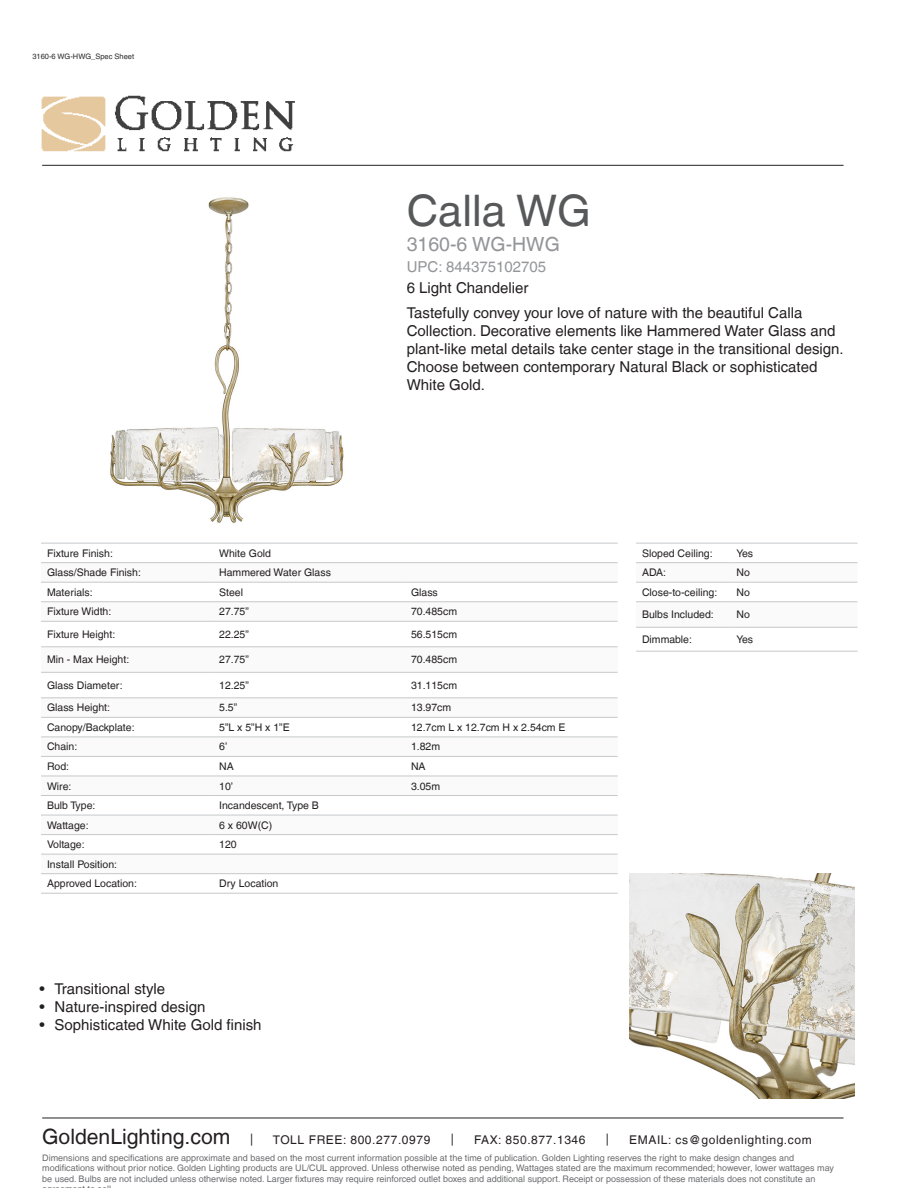
<style>
.page{position:relative;width:918px;height:1188px;background:#fff}
.page>*{position:absolute;margin:0;border:0;box-sizing:border-box;transform-origin:0 0}
.t1{font:43.5px "Helvetica LT";color:#57585a}
.t2{font:21.15px "Helvetica LT";color:#231f20}
.t3{font:19.5px "Helvetica LT";color:#939598}
.t4{font:15px/18px "Helvetica LT";color:#231f20}
.t5{font:15px "Helvetica LT";color:#939598}
.t6{font:12px "Helvetica LT";letter-spacing:.05em;color:#231f20}
.t7{font:10.5px "Helvetica LT";color:#231f20}
.t8{font:9px/10.5px "Helvetica LT";color:#6c6d70}
.filename{font:7.5px "Helvetica LT";color:#2e2b2c}
</style>
<div class="page">
<img style="left:41px;top:95px;width:260px;height:70px">
<svg style="left:41px;top:563px;width:577px;height:291px"></svg>
<hr style="left:41px;top:562px;width:172px;height:1px;background:#c7c8ca">
<hr style="left:213px;top:562px;width:192px;height:1px;background:#c7c8ca">
<hr style="left:405px;top:562px;width:213px;height:1px;background:#c7c8ca">
<hr style="left:41px;top:582px;width:172px;height:1px;background:#c7c8ca">
<hr style="left:213px;top:582px;width:192px;height:1px;background:#c7c8ca">
<hr style="left:405px;top:582px;width:213px;height:1px;background:#c7c8ca">
<hr style="left:41px;top:601px;width:172px;height:1px;background:#c7c8ca">
<hr style="left:213px;top:601px;width:192px;height:1px;background:#c7c8ca">
<hr style="left:405px;top:601px;width:213px;height:1px;background:#c7c8ca">
<hr style="left:41px;top:621px;width:172px;height:1px;background:#c7c8ca">
<hr style="left:213px;top:621px;width:192px;height:1px;background:#c7c8ca">
<hr style="left:405px;top:621px;width:213px;height:1px;background:#c7c8ca">
<hr style="left:41px;top:647px;width:172px;height:1px;background:#c7c8ca">
<hr style="left:213px;top:647px;width:192px;height:1px;background:#c7c8ca">
<hr style="left:405px;top:647px;width:213px;height:1px;background:#c7c8ca">
<hr style="left:41px;top:672px;width:172px;height:1px;background:#c7c8ca">
<hr style="left:213px;top:672px;width:192px;height:1px;background:#c7c8ca">
<hr style="left:405px;top:672px;width:213px;height:1px;background:#c7c8ca">
<hr style="left:41px;top:698px;width:172px;height:1px;background:#c7c8ca">
<hr style="left:213px;top:698px;width:192px;height:1px;background:#c7c8ca">
<hr style="left:405px;top:698px;width:213px;height:1px;background:#c7c8ca">
<hr style="left:41px;top:717px;width:172px;height:1px;background:#c7c8ca">
<hr style="left:213px;top:717px;width:192px;height:1px;background:#c7c8ca">
<hr style="left:405px;top:717px;width:213px;height:1px;background:#c7c8ca">
<hr style="left:41px;top:737px;width:172px;height:1px;background:#c7c8ca">
<hr style="left:213px;top:737px;width:192px;height:1px;background:#c7c8ca">
<hr style="left:405px;top:737px;width:213px;height:1px;background:#c7c8ca">
<hr style="left:41px;top:756px;width:172px;height:1px;background:#c7c8ca">
<hr style="left:213px;top:756px;width:192px;height:1px;background:#c7c8ca">
<hr style="left:405px;top:756px;width:213px;height:1px;background:#c7c8ca">
<hr style="left:41px;top:776px;width:172px;height:1px;background:#c7c8ca">
<hr style="left:213px;top:776px;width:192px;height:1px;background:#c7c8ca">
<hr style="left:405px;top:776px;width:213px;height:1px;background:#c7c8ca">
<hr style="left:41px;top:795px;width:172px;height:1px;background:#c7c8ca">
<hr style="left:213px;top:795px;width:192px;height:1px;background:#c7c8ca">
<hr style="left:405px;top:795px;width:213px;height:1px;background:#c7c8ca">
<hr style="left:41px;top:815px;width:172px;height:1px;background:#c7c8ca">
<hr style="left:213px;top:815px;width:192px;height:1px;background:#c7c8ca">
<hr style="left:405px;top:815px;width:213px;height:1px;background:#c7c8ca">
<hr style="left:41px;top:834px;width:172px;height:1px;background:#c7c8ca">
<hr style="left:213px;top:834px;width:192px;height:1px;background:#c7c8ca">
<hr style="left:405px;top:834px;width:213px;height:1px;background:#c7c8ca">
<hr style="left:41px;top:854px;width:172px;height:1px;background:#c7c8ca">
<hr style="left:213px;top:854px;width:192px;height:1px;background:#c7c8ca">
<hr style="left:405px;top:854px;width:213px;height:1px;background:#c7c8ca">
<hr style="left:41px;top:873px;width:172px;height:1px;background:#c7c8ca">
<hr style="left:213px;top:873px;width:192px;height:1px;background:#c7c8ca">
<hr style="left:405px;top:873px;width:213px;height:1px;background:#c7c8ca">
<hr style="left:41px;top:893px;width:172px;height:1px;background:#c7c8ca">
<hr style="left:213px;top:893px;width:192px;height:1px;background:#c7c8ca">
<hr style="left:405px;top:893px;width:213px;height:1px;background:#c7c8ca">
<hr style="left:41px;top:543px;width:172px;height:1px;background:#c7c8ca">
<hr style="left:213px;top:543px;width:192px;height:1px;background:#c7c8ca">
<hr style="left:405px;top:543px;width:213px;height:1px;background:#c7c8ca">
<svg style="left:636px;top:563px;width:222px;height:64px"></svg>
<hr style="left:636px;top:562px;width:95px;height:1px;background:#c7c8ca">
<hr style="left:731px;top:562px;width:127px;height:1px;background:#c7c8ca">
<hr style="left:636px;top:582px;width:95px;height:1px;background:#c7c8ca">
<hr style="left:731px;top:582px;width:127px;height:1px;background:#c7c8ca">
<hr style="left:636px;top:601px;width:95px;height:1px;background:#c7c8ca">
<hr style="left:731px;top:601px;width:127px;height:1px;background:#c7c8ca">
<hr style="left:636px;top:627px;width:95px;height:1px;background:#c7c8ca">
<hr style="left:731px;top:627px;width:127px;height:1px;background:#c7c8ca">
<hr style="left:636px;top:651px;width:95px;height:1px;background:#c7c8ca">
<hr style="left:731px;top:651px;width:127px;height:1px;background:#c7c8ca">
<hr style="left:636px;top:543px;width:95px;height:1px;background:#c7c8ca">
<hr style="left:731px;top:543px;width:127px;height:1px;background:#c7c8ca">
<hr style="left:42px;top:1118px;width:802px;height:1px;background:#231f20">
<hr style="left:42px;top:165px;width:802px;height:1px;background:#231f20">
<img style="left:110px;top:197px;width:234px;height:326px">
<img style="left:630px;top:874px;width:224px;height:224px">
<p class="filename" style="left:32px;top:52px;width:103px">3160-6 WG-HWG_Spec Sheet</p>
<p class="t1" style="left:407px;top:185px;width:186px">Calla WG</p>
<p class="t3" style="left:407px;top:233px;width:155px">3160-6 WG-HWG</p>
<p class="t5" style="left:407px;top:258px;width:141px">UPC: 844375102705</p>
<p class="t4" style="left:407px;top:279px;width:123px">6 Light Chandelier</p>
<p class="t4" style="left:407px;top:303px;width:438px">Tastefully convey your love of nature with the beautiful Calla Collection. Decorative elements like Hammered Water Glass and plant-like metal details take center stage in the transitional design.<br>Choose between contemporary Natural Black or sophisticated White Gold.</p>
<p class="t7" style="left:47px;top:547px;width:67px">Fixture Finish:</p>
<p class="t7" style="left:219px;top:547px;width:53px">White Gold</p>
<p class="t7" style="left:47px;top:566px;width:95px">Glass/Shade Finish:</p>
<p class="t7" style="left:219px;top:566px;width:113px">Hammered Water Glass</p>
<p class="t7" style="left:47px;top:586px;width:47px">Materials:</p>
<p class="t7" style="left:219px;top:586px;width:25px">Steel</p>
<p class="t7" style="left:411px;top:586px;width:28px">Glass</p>
<p class="t7" style="left:47px;top:606px;width:66px">Fixture Width:</p>
<p class="t7" style="left:219px;top:606px;width:31px">27.75”</p>
<p class="t7" style="left:411px;top:606px;width:48px">70.485cm</p>
<p class="t7" style="left:47px;top:628px;width:70px">Fixture Height:</p>
<p class="t7" style="left:219px;top:628px;width:31px">22.25”</p>
<p class="t7" style="left:411px;top:628px;width:48px">56.515cm</p>
<p class="t7" style="left:47px;top:654px;width:84px">Min - Max Height:</p>
<p class="t7" style="left:219px;top:654px;width:31px">27.75”</p>
<p class="t7" style="left:411px;top:654px;width:48px">70.485cm</p>
<p class="t7" style="left:47px;top:679px;width:77px">Glass Diameter:</p>
<p class="t7" style="left:219px;top:679px;width:31px">12.25”</p>
<p class="t7" style="left:411px;top:679px;width:48px">31.115cm</p>
<p class="t7" style="left:47px;top:702px;width:65px">Glass Height:</p>
<p class="t7" style="left:219px;top:702px;width:20px">5.5”</p>
<p class="t7" style="left:411px;top:702px;width:42px">13.97cm</p>
<p class="t7" style="left:47px;top:721px;width:89px">Canopy/Backplate:</p>
<p class="t7" style="left:219px;top:721px;width:72px">5”L x 5”H x 1”E</p>
<p class="t7" style="left:411px;top:721px;width:156px">12.7cm L x 12.7cm H x 2.54cm E</p>
<p class="t7" style="left:47px;top:741px;width:32px">Chain:</p>
<p class="t7" style="left:219px;top:741px;width:10px">6’</p>
<p class="t7" style="left:411px;top:741px;width:31px">1.82m</p>
<p class="t7" style="left:47px;top:760px;width:24px">Rod:</p>
<p class="t7" style="left:219px;top:760px;width:16px">NA</p>
<p class="t7" style="left:411px;top:760px;width:16px">NA</p>
<p class="t7" style="left:47px;top:780px;width:26px">Wire:</p>
<p class="t7" style="left:219px;top:780px;width:16px">10’</p>
<p class="t7" style="left:411px;top:780px;width:31px">3.05m</p>
<p class="t7" style="left:47px;top:799px;width:50px">Bulb Type:</p>
<p class="t7" style="left:219px;top:799px;width:101px">Incandescent, Type B</p>
<p class="t7" style="left:47px;top:819px;width:43px">Wattage:</p>
<p class="t7" style="left:219px;top:819px;width:55px">6 x 60W(C)</p>
<p class="t7" style="left:47px;top:838px;width:39px">Voltage:</p>
<p class="t7" style="left:219px;top:838px;width:19px">120</p>
<p class="t7" style="left:47px;top:858px;width:72px">Install Position:</p>
<p class="t7" style="left:47px;top:877px;width:92px">Approved Location:</p>
<p class="t7" style="left:219px;top:877px;width:61px">Dry Location</p>
<p class="t4" style="left:40px;top:980px;width:127px">• Transitional style</p>
<p class="t4" style="left:40px;top:998px;width:167px">• Nature-inspired design</p>
<p class="t4" style="left:40px;top:1016px;width:223px">• Sophisticated White Gold finish</p>
<p class="t7" style="left:642px;top:547px;width:72px">Sloped Ceiling:</p>
<p class="t7" style="left:737px;top:547px;width:18px">Yes</p>
<p class="t7" style="left:642px;top:566px;width:26px">ADA:</p>
<p class="t7" style="left:737px;top:566px;width:15px">No</p>
<p class="t7" style="left:642px;top:586px;width:77px">Close-to-ceiling:</p>
<p class="t7" style="left:737px;top:586px;width:15px">No</p>
<p class="t7" style="left:642px;top:608px;width:73px">Bulbs Included:</p>
<p class="t7" style="left:737px;top:608px;width:15px">No</p>
<p class="t7" style="left:642px;top:633px;width:51px">Dimmable:</p>
<p class="t7" style="left:737px;top:633px;width:18px">Yes</p>
<p class="t2" style="left:42px;top:1124px;width:190px">GoldenLighting.com</p>
<p class="t6" style="left:250px;top:1132px;width:5px">|</p>
<p class="t6" style="left:273px;top:1133px;width:159px">TOLL FREE: 800.277.0979</p>
<p class="t6" style="left:451px;top:1132px;width:5px">|</p>
<p class="t6" style="left:474px;top:1133px;width:113px">FAX: 850.877.1346</p>
<p class="t6" style="left:606px;top:1132px;width:5px">|</p>
<p class="t6" style="left:629px;top:1133px;width:184px">EMAIL: cs@goldenlighting.com</p>
<p class="t8" style="left:42px;top:1153px;width:793px">Dimensions and specifications are approximate and based on the most current information possible at the time of publication. Golden Lighting reserves the right to make design changes and modifications without prior notice. Golden Lighting products are UL/CUL approved. Unless otherwise noted as pending, Wattages stated are the maximum recommended; however, lower wattages may be used. Bulbs are not included unless otherwise noted. Larger fixtures may require reinforced outlet boxes and additional support. Receipt or possession of these materials does not constitute an</p>
</div>
